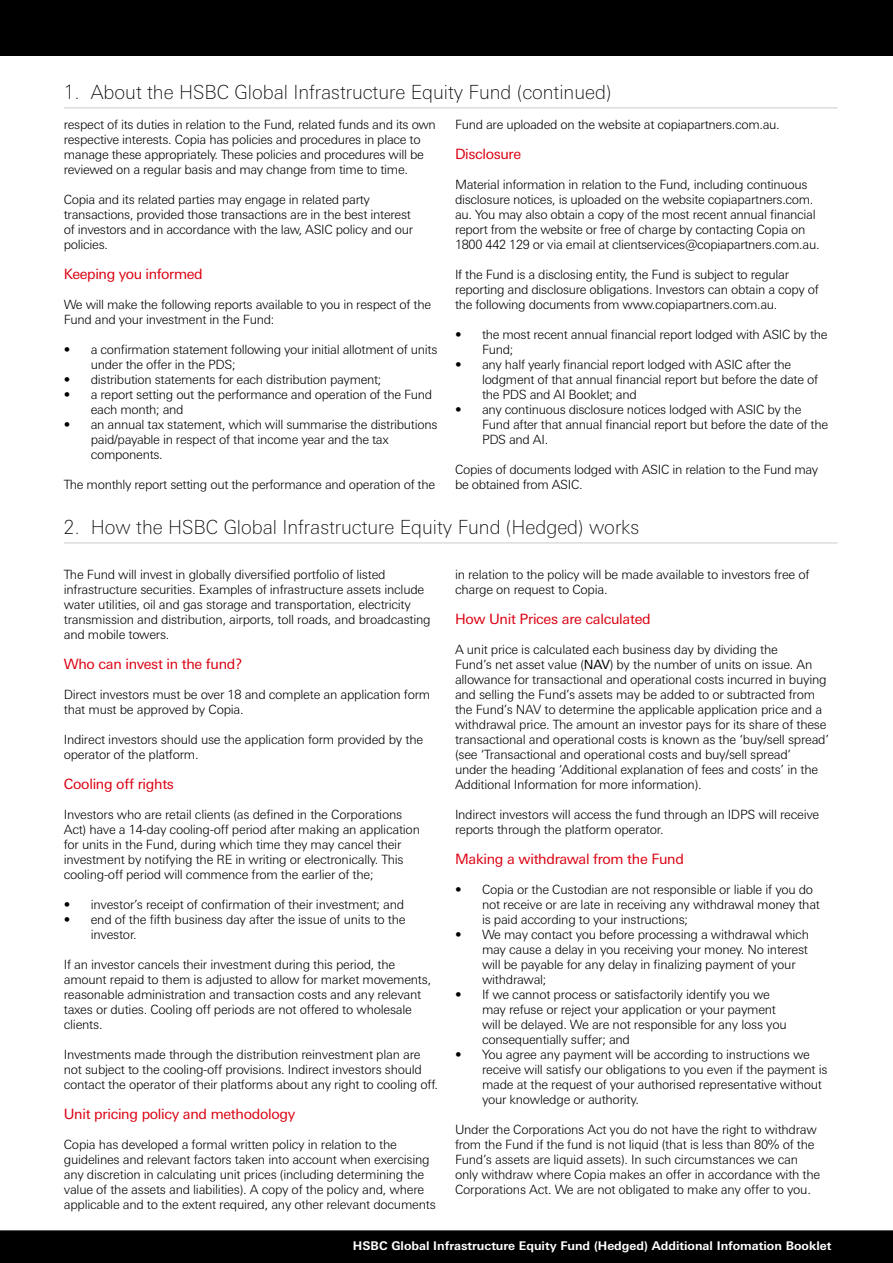
<style>
.page{position:relative;width:893px;height:1263px;background:#fff}
.page>*{position:absolute;margin:0;border:0;box-sizing:border-box;transform-origin:0 0}
.Artisan_heading_PDS{font:100 19.5px "Univers Nextfor HSBC";color:#000}
.t1{font:14.25px "Univers Nextfor HSBC";letter-spacing:-.02em;color:#db0011}
.t2{font:300 12.75px/15px "Univers Nextfor HSBC";letter-spacing:-.02em;color:#000}
.t3{font:700 12px "Univers Nextfor HSBC";color:#fff}
.s1{font-weight:400}
</style>
<div class="page">
<div style="left:0;top:0;width:893px;height:55px;background:#000"></div>
<div style="left:0;top:1230px;width:893px;height:33px;background:#000"></div>
<hr style="left:64px;top:108px;width:774px;height:1px;background:#c9cacc">
<hr style="left:64px;top:543px;width:774px;height:1px;background:#c9cacc">
<p class="Artisan_heading_PDS" style="left:64px;top:78px;width:549px">1. About the HSBC Global Infrastructure Equity Fund (continued)</p>
<p class="t2" style="left:455px;top:116px;width:326px">Fund are uploaded on the website at copiapartners.com.au.</p>
<p class="t1" style="left:455px;top:144px;width:68px">Disclosure</p>
<p class="t2" style="left:455px;top:176px;width:366px">Material information in relation to the Fund, including continuous disclosure notices, is uploaded on the website copiapartners.com. au. You may also obtain a copy of the most recent annual financial report from the website or free of charge by contacting Copia on 1800 442 129 or via email at clientservices@copiapartners.com.au.</p>
<p class="t2" style="left:455px;top:266px;width:365px">If the Fund is a disclosing entity, the Fund is subject to regular reporting and disclosure obligations. Investors can obtain a copy of the following documents from www.copiapartners.com.au.</p>
<p class="t2" style="left:482px;top:326px;width:347px;text-indent:-27px">• the most recent annual financial report lodged with ASIC by the<br>Fund;</p>
<p class="t2" style="left:482px;top:356px;width:338px;text-indent:-27px">• any half yearly financial report lodged with ASIC after the lodgment of that annual financial report but before the date of the PDS and AI Booklet; and</p>
<p class="t2" style="left:482px;top:401px;width:348px;text-indent:-27px">• any continuous disclosure notices lodged with ASIC by the<br>Fund after that annual financial report but before the date of the<br>PDS and AI.</p>
<p class="t2" style="left:455px;top:461px;width:365px">Copies of documents lodged with ASIC in relation to the Fund may be obtained from ASIC.</p>
<p class="Artisan_heading_PDS" style="left:64px;top:513px;width:577px">2. How the HSBC Global Infrastructure Equity Fund (Hedged) works</p>
<p class="t2" style="left:64px;top:566px;width:368px">The Fund will invest in globally diversified portfolio of listed infrastructure securities. Examples of infrastructure assets include water utilities, oil and gas storage and transportation, electricity transmission and distribution, airports, toll roads, and broadcasting and mobile towers.</p>
<p class="t1" style="left:64px;top:654px;width:180px">Who can invest in the fund?</p>
<p class="t2" style="left:64px;top:686px;width:368px">Direct investors must be over 18 and complete an application form that must be approved by Copia.</p>
<p class="t2" style="left:64px;top:731px;width:361px">Indirect investors should use the application form provided by the operator of the platform.</p>
<p class="t1" style="left:64px;top:774px;width:112px">Cooling off rights</p>
<p class="t2" style="left:64px;top:806px;width:358px">Investors who are retail clients (as defined in the Corporations Act) have a 14-day cooling-off period after making an application for units in the Fund, during which time they may cancel their investment by notifying the RE in writing or electronically. This cooling-off period will commence from the earlier of the;</p>
<p class="t2" style="left:64px;top:896px;width:342px">• investor’s receipt of confirmation of their investment; and</p>
<p class="t2" style="left:91px;top:911px;width:316px;text-indent:-27px">• end of the fifth business day after the issue of units to the investor.</p>
<p class="t2" style="left:64px;top:956px;width:369px">If an investor cancels their investment during this period, the amount repaid to them is adjusted to allow for market movements, reasonable administration and transaction costs and any relevant taxes or duties. Cooling off periods are not offered to wholesale clients.</p>
<p class="t2" style="left:64px;top:1046px;width:376px">Investments made through the distribution reinvestment plan are not subject to the cooling-off provisions. Indirect investors should contact the operator of their platforms about any right to cooling off.</p>
<p class="t1" style="left:64px;top:1104px;width:233px">Unit pricing policy and methodology</p>
<p class="t2" style="left:64px;top:1136px;width:373px">Copia has developed a formal written policy in relation to the guidelines and relevant factors taken into account when exercising any discretion in calculating unit prices (including determining the value of the assets and liabilities). A copy of the policy and, where applicable and to the extent required, any other relevant documents</p>
<p class="t2" style="left:64px;top:116px;width:374px">respect of its duties in relation to the Fund, related funds and its own respective interests. Copia has policies and procedures in place to manage these appropriately. These policies and procedures will be reviewed on a regular basis and may change from time to time.</p>
<p class="t2" style="left:64px;top:191px;width:351px">Copia and its related parties may engage in related party transactions, provided those transactions are in the best interest of investors and in accordance with the law, ASIC policy and our policies.</p>
<p class="t1" style="left:64px;top:264px;width:140px">Keeping you informed</p>
<p class="t2" style="left:64px;top:296px;width:369px">We will make the following reports available to you in respect of the<br>Fund and your investment in the Fund:</p>
<p class="t2" style="left:91px;top:341px;width:348px;text-indent:-27px">• a confirmation statement following your initial allotment of units under the offer in the PDS;</p>
<p class="t2" style="left:64px;top:371px;width:319px">• distribution statements for each distribution payment;</p>
<p class="t2" style="left:91px;top:386px;width:343px;text-indent:-27px">• a report setting out the performance and operation of the Fund each month; and</p>
<p class="t2" style="left:91px;top:416px;width:348px;text-indent:-27px">• an annual tax statement, which will summarise the distributions paid/payable in respect of that income year and the tax components.</p>
<p class="t2" style="left:64px;top:476px;width:373px">The monthly report setting out the performance and operation of the</p>
<p class="t2" style="left:455px;top:566px;width:356px">in relation to the policy will be made available to investors free of charge on request to Copia.</p>
<p class="t1" style="left:455px;top:609px;width:197px">How Unit Prices are calculated</p>
<p class="t2" style="left:455px;top:641px;width:376px">A unit price is calculated each business day by dividing the<br>Fund’s net asset value (<span class="s1">NAV</span>) by the number of units on issue. An allowance for transactional and operational costs incurred in buying and selling the Fund’s assets may be added to or subtracted from the Fund’s NAV to determine the applicable application price and a withdrawal price. The amount an investor pays for its share of these transactional and operational costs is known as the ‘buy/sell spread’ (see ‘Transactional and operational costs and buy/sell spread’<br>under the heading ‘Additional explanation of fees and costs’ in the Additional Information for more information).</p>
<p class="t2" style="left:455px;top:806px;width:366px">Indirect investors will access the fund through an IDPS will receive reports through the platform operator.</p>
<p class="t1" style="left:455px;top:849px;width:230px">Making a withdrawal from the Fund</p>
<p class="t2" style="left:482px;top:881px;width:340px;text-indent:-27px">• Copia or the Custodian are not responsible or liable if you do not receive or are late in receiving any withdrawal money that is paid according to your instructions;</p>
<p class="t2" style="left:482px;top:926px;width:328px;text-indent:-27px">• We may contact you before processing a withdrawal which may cause a delay in you receiving your money. No interest will be payable for any delay in finalizing payment of your withdrawal;</p>
<p class="t2" style="left:482px;top:986px;width:306px;text-indent:-27px">• If we cannot process or satisfactorily identify you we may refuse or reject your application or your payment will be delayed. We are not responsible for any loss you consequentially suffer; and</p>
<p class="t2" style="left:482px;top:1046px;width:347px;text-indent:-27px">• You agree any payment will be according to instructions we receive will satisfy our obligations to you even if the payment is made at the request of your authorised representative without your knowledge or authority.</p>
<p class="t2" style="left:455px;top:1121px;width:367px">Under the Corporations Act you do not have the right to withdraw from the Fund if the fund is not liquid (that is less than 80% of the Fund’s assets are liquid assets). In such circumstances we can only withdraw where Copia makes an offer in accordance with the Corporations Act. We are not obligated to make any offer to you.</p>
<p class="t3" style="left:353px;top:1237px;width:480px">HSBC Global Infrastructure Equity Fund (Hedged) Additional Infomation Booklet</p>
</div>
